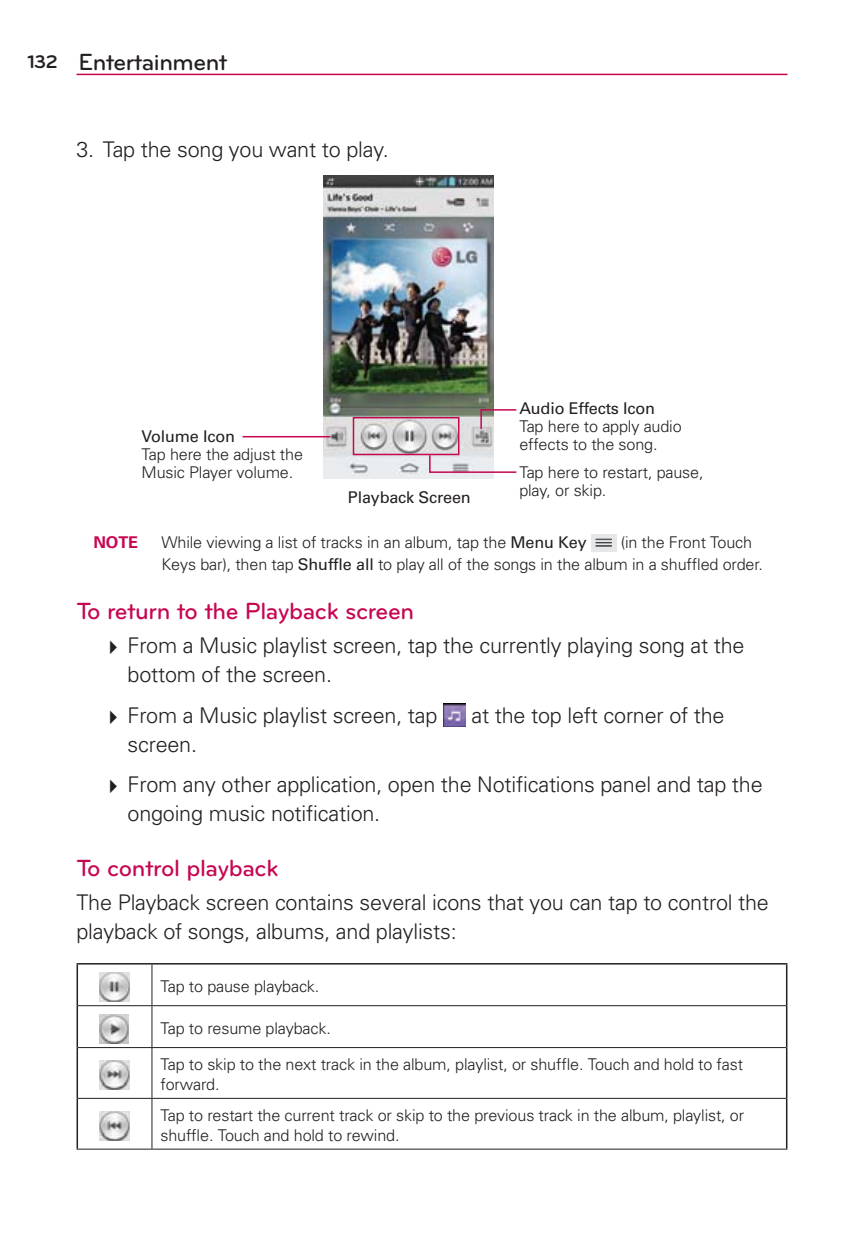
<style>
.page{position:relative;width:864px;height:1242px;background:#fff}
.page>*{position:absolute;margin:0;border:0;box-sizing:border-box;transform-origin:0 0}
.t1{font:500 24.3px "Bryant LG";letter-spacing:-.015em;color:#c60651}
.t2{font:500 24.3px "Bryant LG";letter-spacing:-.02em;color:#231f20}
.t3{font:300 21.6px/28.8px "Univers";letter-spacing:-.01em;color:#231f20}
.t4{font:300 16.2px/18px "Univers";letter-spacing:-.01em;color:#231f20}
.t5{font:16.2px "Univers";letter-spacing:-.01em;color:#231f20}
.t6{font:700 16.2px "Univers";color:#c60651}
.s1{font-weight:700;font-size:18.9px}
.s2{font-weight:400}
</style>
<div class="page">
<hr style="left:77px;top:74px;width:710px;height:1px;background:#c60651">
<img style="left:324px;top:176px;width:170px;height:302px">
<div style="left:353px;top:417px;width:106px;height:38px;border:2px solid #c60651"></div>
<svg style="left:428px;top:454px;width:89px;height:20px"></svg>
<svg style="left:480px;top:408px;width:37px;height:22px"></svg>
<hr style="left:243px;top:436px;width:87px;height:1px;background:#c60651">
<div style="left:591px;top:534px;width:25px;height:18px;background:#e6e7e8"></div>
<svg style="left:596px;top:539px;width:15px;height:8px"></svg>
<img style="left:443px;top:704px;width:23px;height:23px">
<hr style="left:77px;top:963px;width:75px;height:2px;background:#231f20">
<hr style="left:77px;top:965px;width:1px;height:41px;background:#231f20">
<hr style="left:152px;top:963px;width:635px;height:2px;background:#231f20">
<hr style="left:786px;top:965px;width:1px;height:41px;background:#231f20">
<hr style="left:77px;top:1006px;width:1px;height:42px;background:#231f20">
<hr style="left:786px;top:1006px;width:1px;height:42px;background:#231f20">
<hr style="left:77px;top:1048px;width:1px;height:50px;background:#231f20">
<hr style="left:786px;top:1048px;width:1px;height:50px;background:#231f20">
<hr style="left:77px;top:1098px;width:1px;height:51px;background:#231f20">
<hr style="left:786px;top:1098px;width:1px;height:51px;background:#231f20">
<hr style="left:151px;top:965px;width:1px;height:40px;background:#231f20">
<hr style="left:78px;top:1005px;width:708px;height:1px;background:#231f20">
<hr style="left:151px;top:1006px;width:1px;height:41px;background:#231f20">
<hr style="left:78px;top:1047px;width:708px;height:1px;background:#231f20">
<hr style="left:151px;top:1048px;width:1px;height:50px;background:#231f20">
<hr style="left:78px;top:1098px;width:708px;height:1px;background:#231f20">
<hr style="left:151px;top:1099px;width:1px;height:50px;background:#231f20">
<hr style="left:77px;top:1149px;width:710px;height:1px;background:#231f20">
<img style="left:100px;top:972px;width:29px;height:29px">
<img style="left:100px;top:1014px;width:28px;height:29px">
<img style="left:100px;top:1061px;width:29px;height:28px">
<img style="left:100px;top:1111px;width:29px;height:29px">
<h1 class="t2" style="left:27px;top:53px;width:201px"><span class="s1">132</span> Entertainment</h1>
<h2 class="t3" style="left:77px;top:137px;width:314px">3. Tap the song you want to play.</h2>
<p class="t5" style="left:142px;top:430px;width:95px">Volume Icon</p>
<p class="t4" style="left:142px;top:446px;width:163px">Tap here the adjust the<br>Music Player volume.</p>
<p class="t5" style="left:348px;top:491px;width:124px">Playback Screen</p>
<p class="t5" style="left:519px;top:402px;width:137px">Audio Effects Icon</p>
<p class="t4" style="left:519px;top:418px;width:164px">Tap here to apply audio effects to the song.</p>
<p class="t4" style="left:519px;top:465px;width:186px">Tap here to restart, pause, play, or skip.</p>
<p class="t6" style="left:94px;top:536px;width:46px">NOTE</p>
<p class="t4" style="left:162px;top:534px;width:427px">While viewing a list of tracks in an album, tap the <span class="s2">Menu Key</span></p>
<p class="t4" style="left:162px;top:532px;width:603px;line-height:22.5px;text-indent:459px">(in the Front Touch<br>Keys bar), then tap <span class="s2">Shuffle all</span> to play all of the songs in the album in a shuffled order.</p>
<h1 class="t1" style="left:77px;top:601px;width:339px">To return to the Playback screen</h1>
<h2 class="t3" style="left:128px;top:633px;width:619px">From a Music playlist screen, tap the currently playing song at the bottom of the screen.</h2>
<h2 class="t3" style="left:128px;top:703px;width:311px">From a Music playlist screen, tap</h2>
<h2 class="t3" style="left:471px;top:703px;width:255px">at the top left corner of the</h2>
<h2 class="t3" style="left:128px;top:726px;width:637px;line-height:40.8px">screen.<br>From any other application, open the Notifications panel and tap the</h2>
<h2 class="t3" style="left:128px;top:801px;width:254px">ongoing music notification.</h2>
<h1 class="t1" style="left:77px;top:858px;width:203px">To control playback</h1>
<h2 class="t3" style="left:77px;top:890px;width:694px">The Playback screen contains several icons that you can tap to control the playback of songs, albums, and playlists:</h2>
<p class="t4" style="left:160px;top:979px;width:160px">Tap to pause playback.</p>
<p class="t4" style="left:160px;top:1021px;width:172px">Tap to resume playback.</p>
<p class="t4" style="left:160px;top:1056px;width:584px;line-height:19.5px">Tap to skip to the next track in the album, playlist, or shuffle. Touch and hold to fast forward.</p>
<p class="t4" style="left:160px;top:1107px;width:585px;line-height:19.5px">Tap to restart the current track or skip to the previous track in the album, playlist, or shuffle. Touch and hold to rewind.</p>
</div>
